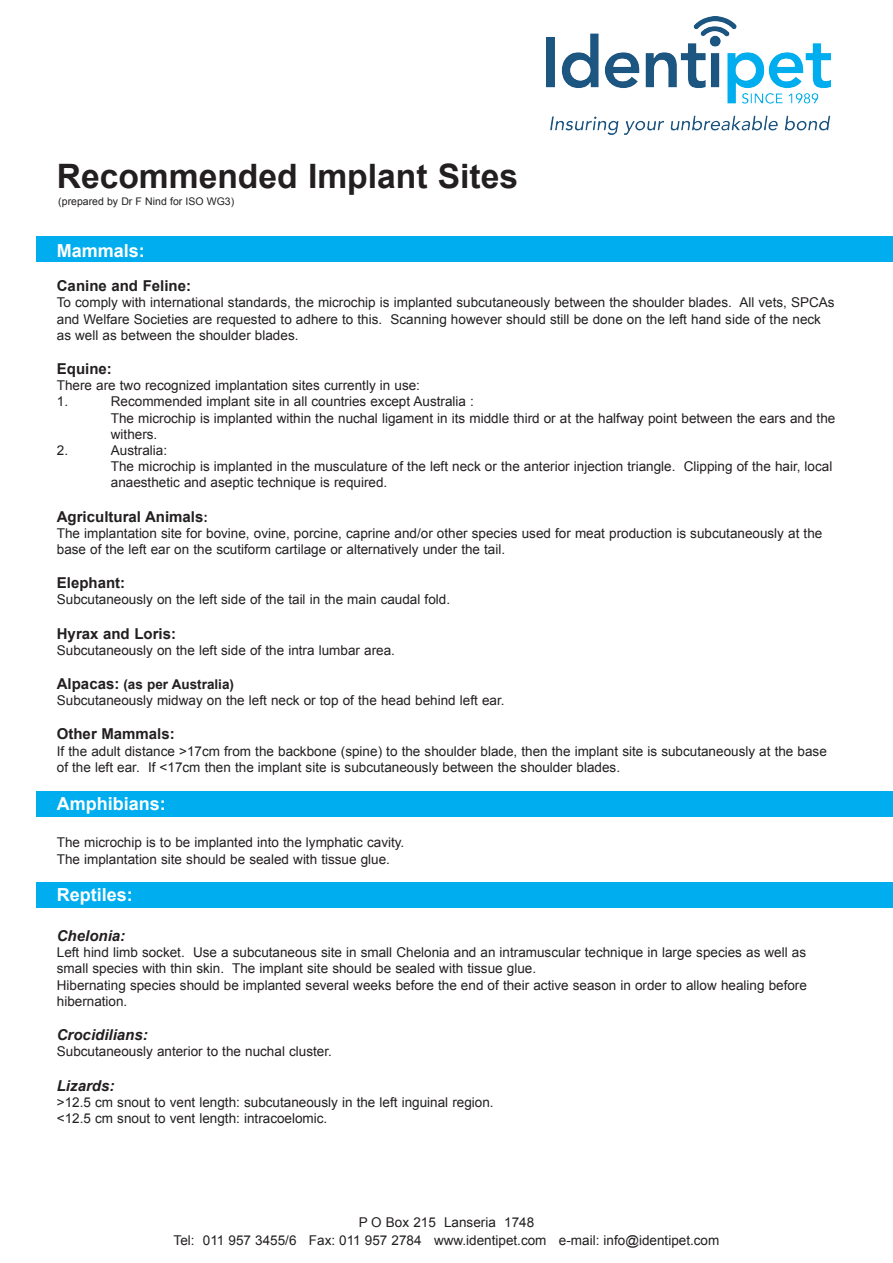
<style>
.page{position:relative;width:893px;height:1263px;background:#fff}
.page>*{position:absolute;margin:0;border:0;box-sizing:border-box;transform-origin:0 0}
.t1{font:700 33.6px "Arial";color:#231f20}
.t2{font:700 18px "Arial";color:#fff}
.t3{font:700 15px "Arial";color:#231f20}
.t4{font:italic 700 15px "Arial";color:#231f20}
.t5{font:13.5px/16.2px "Arial";color:#231f20}
.t6{font:10.5px "Arial";color:#231f20}
.s1{font-size:13.5px}
.s2{font-weight:700;font-size:15px}
.s3{font-weight:700}
</style>
<div class="page">
<div style="left:36px;top:791px;width:857px;height:25px;background:#00aeef"></div>
<div style="left:36px;top:882px;width:857px;height:26px;background:#00aeef"></div>
<div style="left:36px;top:236px;width:856px;height:26px;background:#00aeef"></div>
<img style="left:547px;top:16px;width:283px;height:118px">
<h1 class="t1" style="left:57px;top:157px;width:463px">Recommended Implant Sites</h1>
<p class="t6" style="left:58px;top:195px;width:177px">(prepared by Dr F Nind for ISO WG3)</p>
<h2 class="t2" style="left:57px;top:241px;width:90px">Mammals:</h2>
<p class="t3" style="left:57px;top:277px;width:136px">Canine and Feline:</p>
<p class="t5" style="left:57px;top:295px;width:779px">To comply with international standards, the microchip is implanted subcutaneously between the shoulder blades. All vets, SPCAs and Welfare Societies are requested to adhere to this. Scanning however should still be done on the left hand side of the neck as well as between the shoulder blades.</p>
<p class="t3" style="left:57px;top:360px;width:57px">Equine:</p>
<p class="t5" style="left:57px;top:377px;width:365px">There are two recognized implantation sites currently in use:<br>1.</p>
<p class="t5" style="left:111px;top:394px;width:726px">Recommended implant site in all countries except Australia :<br>The microchip is implanted within the nuchal ligament in its middle third or at the halfway point between the ears and the withers.</p>
<p class="t5" style="left:57px;top:442px;width:13px">2.</p>
<p class="t5" style="left:111px;top:442px;width:723px">Australia:<br>The microchip is implanted in the musculature of the left neck or the anterior injection triangle. Clipping of the hair, local anaesthetic and aseptic technique is required.</p>
<p class="t3" style="left:57px;top:508px;width:153px">Agricultural Animals<span class="s1">:</span></p>
<p class="t5" style="left:57px;top:525px;width:767px">The implantation site for bovine, ovine, porcine, caprine and/or other species used for meat production is subcutaneously at the base of the left ear on the scutiform cartilage or alternatively under the tail.</p>
<p class="t3" style="left:57px;top:574px;width:70px">Elephant:</p>
<p class="t5" style="left:57px;top:592px;width:395px">Subcutaneously on the left side of the tail in the main caudal fold.</p>
<p class="t3" style="left:57px;top:625px;width:121px">Hyrax and Loris:</p>
<p class="t5" style="left:57px;top:642px;width:340px">Subcutaneously on the left side of the intra lumbar area.</p>
<p class="t5" style="left:57px;top:676px;width:449px"><span class="s2">Alpacas:</span> <span class="s3">(as per Australia)<br></span>Subcutaneously midway on the left neck or top of the head behind left ear.</p>
<p class="t3" style="left:57px;top:726px;width:119px">Other Mammals:</p>
<p class="t5" style="left:57px;top:743px;width:771px">If the adult distance &gt;17cm from the backbone (spine) to the shoulder blade, then the implant site is subcutaneously at the base of the left ear. If &lt;17cm then the implant site is subcutaneously between the shoulder blades.</p>
<h2 class="t2" style="left:57px;top:793px;width:111px">Amphibians:</h2>
<p class="t5" style="left:57px;top:835px;width:349px">The microchip is to be implanted into the lymphatic cavity.<br>The implantation site should be sealed with tissue glue.</p>
<h2 class="t2" style="left:57px;top:885px;width:78px">Reptiles:</h2>
<p class="t4" style="left:57px;top:927px;width:70px">Chelonia:</p>
<p class="t5" style="left:57px;top:944px;width:752px">Left hind limb socket. Use a subcutaneous site in small Chelonia and an intramuscular technique in large species as well as small species with thin skin. The implant site should be sealed with tissue glue.<br>Hibernating species should be implanted several weeks before the end of their active season in order to allow healing before hibernation.</p>
<p class="t4" style="left:57px;top:1026px;width:92px">Crocidilians:</p>
<p class="t5" style="left:57px;top:1043px;width:277px">Subcutaneously anterior to the nuchal cluster.</p>
<p class="t4" style="left:57px;top:1077px;width:59px">Lizards:</p>
<p class="t5" style="left:57px;top:1094px;width:438px">&gt;12.5 cm snout to vent length: subcutaneously in the left inguinal region. &lt;12.5 cm snout to vent length: intracoelomic.</p>
<p class="t5" style="left:174px;top:1213px;width:547px;line-height:18px;text-align:center">P O Box 215 Lanseria 1748<br>Tel: 011 957 3455/6 Fax: 011 957 2784 www.identipet.com e-mail: info@identipet.com</p>
</div>
